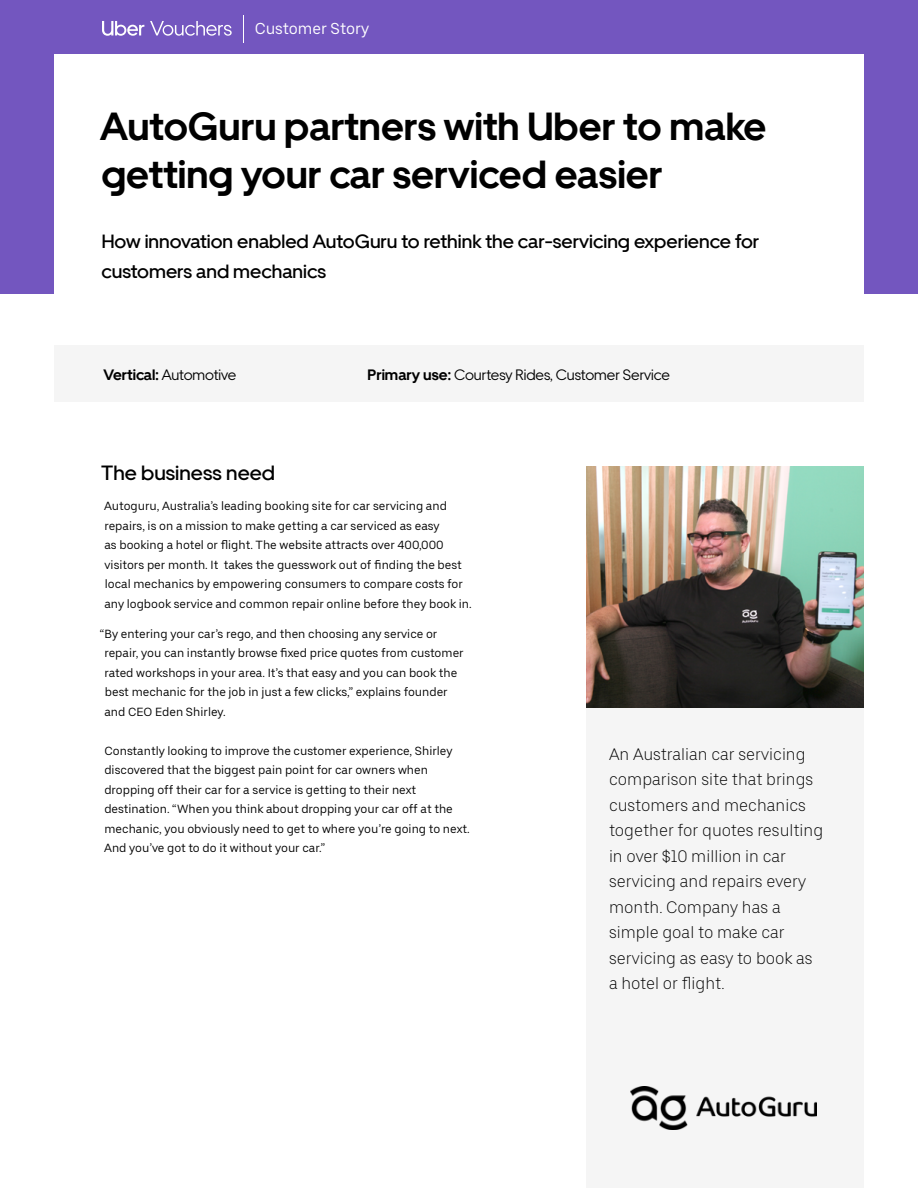
<style>
.page{position:relative;width:918px;height:1188px;background:#fff}
.page>*{position:absolute;margin:0;border:0;box-sizing:border-box;transform-origin:0 0}
.t1{font:700 39px/48px "Uber Move";color:#000}
.t2{font:500 21px "Uber Move";color:#000}
.t3{font:500 19.5px/30px "Uber Move";color:#000}
.t4{font:300 16.5px/25.5px "Uber Move Text";color:#000}
.t5{font:15.75px "Uber Move Text";color:#fff}
.t6{font:15px "Uber Move";color:#000}
.t7{font:12px/19.5px "Uber Move Text";color:#000}
.s1{font-weight:700}
</style>
<div class="page">
<div style="left:586px;top:654px;width:278px;height:534px;background:#f5f5f5"></div>
<div style="left:54px;top:345px;width:810px;height:57px;background:#f5f5f5"></div>
<div style="left:0;top:0;width:918px;height:294px;background:#7356bf"></div>
<div style="left:54px;top:54px;width:810px;height:279px;background:#fff"></div>
<img style="left:586px;top:467px;width:278px;height:241px">
<svg style="left:102px;top:21px;width:42px;height:15px"></svg>
<svg style="left:150px;top:21px;width:82px;height:15px"></svg>
<img style="left:630px;top:1086px;width:187px;height:44px">
<h3 class="t5" style="left:255px;top:18px;width:116px">Customer Story</h3>
<h1 class="t1" style="left:100px;top:102px;width:668px">AutoGuru partners with Uber to make getting your car serviced easier</h1>
<h3 class="t3" style="left:101px;top:226px;width:659px">How innovation enabled AutoGuru to rethink the car-servicing experience for customers and mechanics</h3>
<p class="t6" style="left:104px;top:365px;width:134px"><span class="s1">Vertical:</span> Automotive</p>
<p class="t6" style="left:368px;top:365px;width:304px"><span class="s1">Primary use:</span> Courtesy Rides, Customer Service</p>
<h2 class="t2" style="left:101px;top:460px;width:175px">The business need</h2>
<p class="t7" style="left:104px;top:496px;width:369px">Autoguru, Australia’s leading booking site for car servicing and repairs, is on a mission to make getting a car serviced as easy<br>as booking a hotel or flight. The website attracts over 400,000 visitors per month. It takes the guesswork out of finding the best local mechanics by empowering consumers to compare costs for any logbook service and common repair online before they book in.</p>
<p class="t7" style="left:104px;top:624px;width:361px;text-indent:-5px">“By entering your car’s rego, and then choosing any service or repair, you can instantly browse fixed price quotes from customer rated workshops in your area. It’s that easy and you can book the best mechanic for the job in just a few clicks,” explains founder and CEO Eden Shirley.</p>
<p class="t7" style="left:104px;top:741px;width:367px">Constantly looking to improve the customer experience, Shirley discovered that the biggest pain point for car owners when dropping off their car for a service is getting to their next destination. “When you think about dropping your car off at the mechanic, you obviously need to get to where you’re going to next.<br>And you’ve got to do it without your car.”</p>
<p class="t4" style="left:609px;top:741px;width:216px">An Australian car servicing comparison site that brings customers and mechanics together for quotes resulting in over $10 million in car servicing and repairs every month. Company has a simple goal to make car servicing as easy to book as a hotel or flight.</p>
</div>
